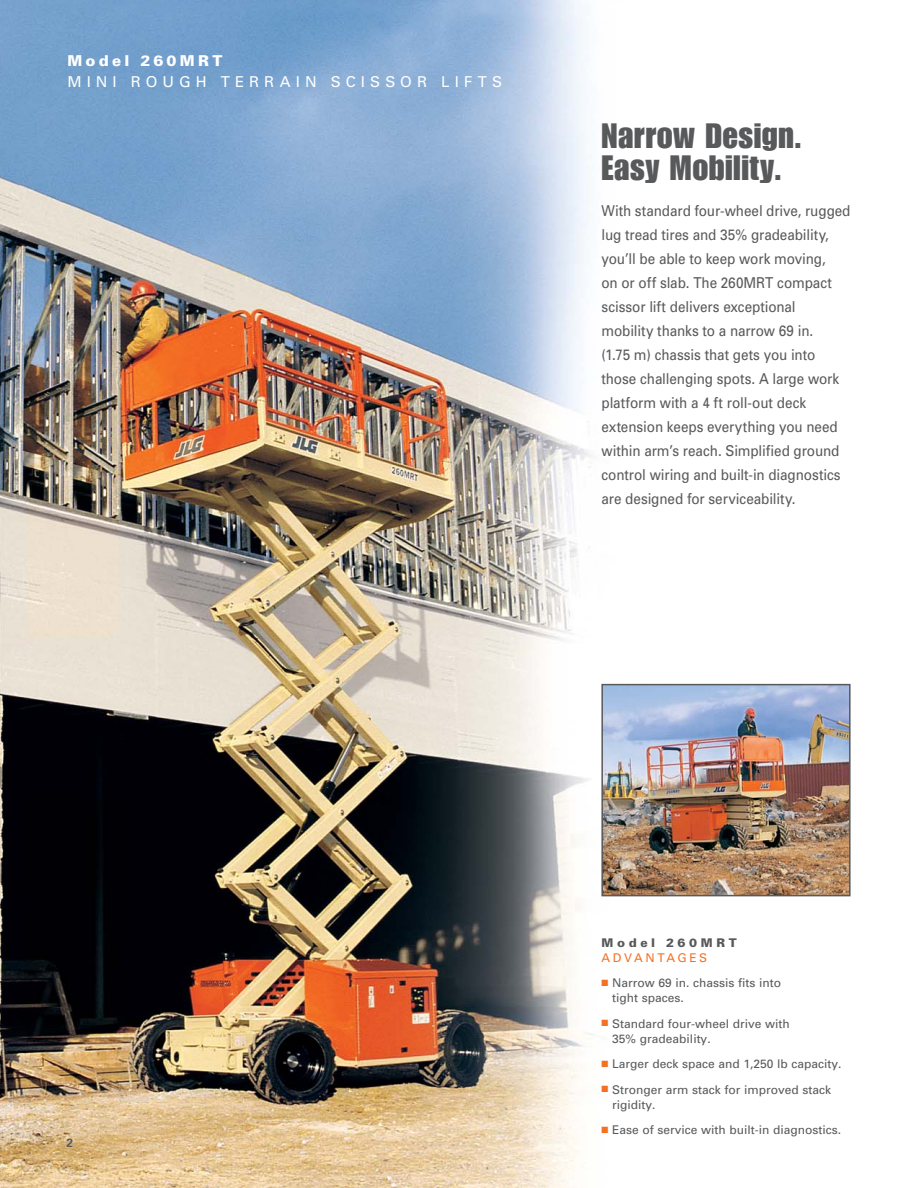
<style>
.page{position:relative;width:918px;height:1188px;background:#fff}
.page>*{position:absolute;margin:0;border:0;box-sizing:border-box;transform-origin:0 0}
.t1{font:34.5px/31.5px "JLG Impact Standard";letter-spacing:.015em;color:#58595b}
.t2{font:15px/24px "Univers";letter-spacing:-.005em;color:#58595b;scale:.9 1}
.t3{font:15px "Univers";letter-spacing:.34em;color:#fff}
.t4{font:900 15px "Univers";letter-spacing:.215em;color:#fff}
.t5{font:12px/15px "Univers";color:#58595b}
.t6{font:900 12px "Univers";letter-spacing:.305em;color:#58595b}
.t7{font:12px "Univers";letter-spacing:.205em;color:#f37121}
.t8{font:700 12px "Univers";color:#58595b}
.s1{color:#f37121}
</style>
<div class="page">
<img style="left:0;top:0;width:851px;height:1188px">
<img style="left:604px;top:687px;width:244px;height:206px">
<div style="left:601px;top:684px;width:250px;height:212px;border:2px solid #58595b"></div>
<p class="t4" style="left:68px;top:55px;width:156px">Model 260MRT</p>
<p class="t3" style="left:68px;top:76px;width:436px">MINI ROUGH TERRAIN SCISSOR LIFTS</p>
<h1 class="t1" style="left:602px;top:122px;width:201px">Narrow Design.<br>Easy Mobility.</h1>
<p class="t2" style="left:602px;top:200px;width:278px">With standard four-wheel drive, rugged lug tread tires and 35% gradeability, you’ll be able to keep work moving,<br>on or off slab. The 260MRT compact scissor lift delivers exceptional mobility thanks to a narrow 69 in.<br>(1.75 m) chassis that gets you into those challenging spots. A large work platform with a 4 ft roll-out deck extension keeps everything you need within arm’s reach. Simplified ground control wiring and built-in diagnostics are designed for serviceability.</p>
<p class="t8" style="left:66px;top:1139px;width:8px">2</p>
<p class="t6" style="left:602px;top:938px;width:137px">Model 260MRT</p>
<p class="t7" style="left:602px;top:953px;width:107px">ADVANTAGES</p>
<p class="t5" style="left:612px;top:976px;width:170px;text-indent:-11px"><span class="s1">■</span> Narrow 69 in. chassis fits into tight spaces.</p>
<p class="t5" style="left:612px;top:1017px;width:179px;text-indent:-11px"><span class="s1">■</span> Standard four-wheel drive with<br>35% gradeability.</p>
<p class="t5" style="left:602px;top:1057px;width:241px"><span class="s1">■</span> Larger deck space and 1,250 lb capacity.</p>
<p class="t5" style="left:612px;top:1083px;width:220px;text-indent:-11px"><span class="s1">■</span> Stronger arm stack for improved stack rigidity.</p>
<p class="t5" style="left:602px;top:1123px;width:241px"><span class="s1">■</span> Ease of service with built-in diagnostics.</p>
</div>
